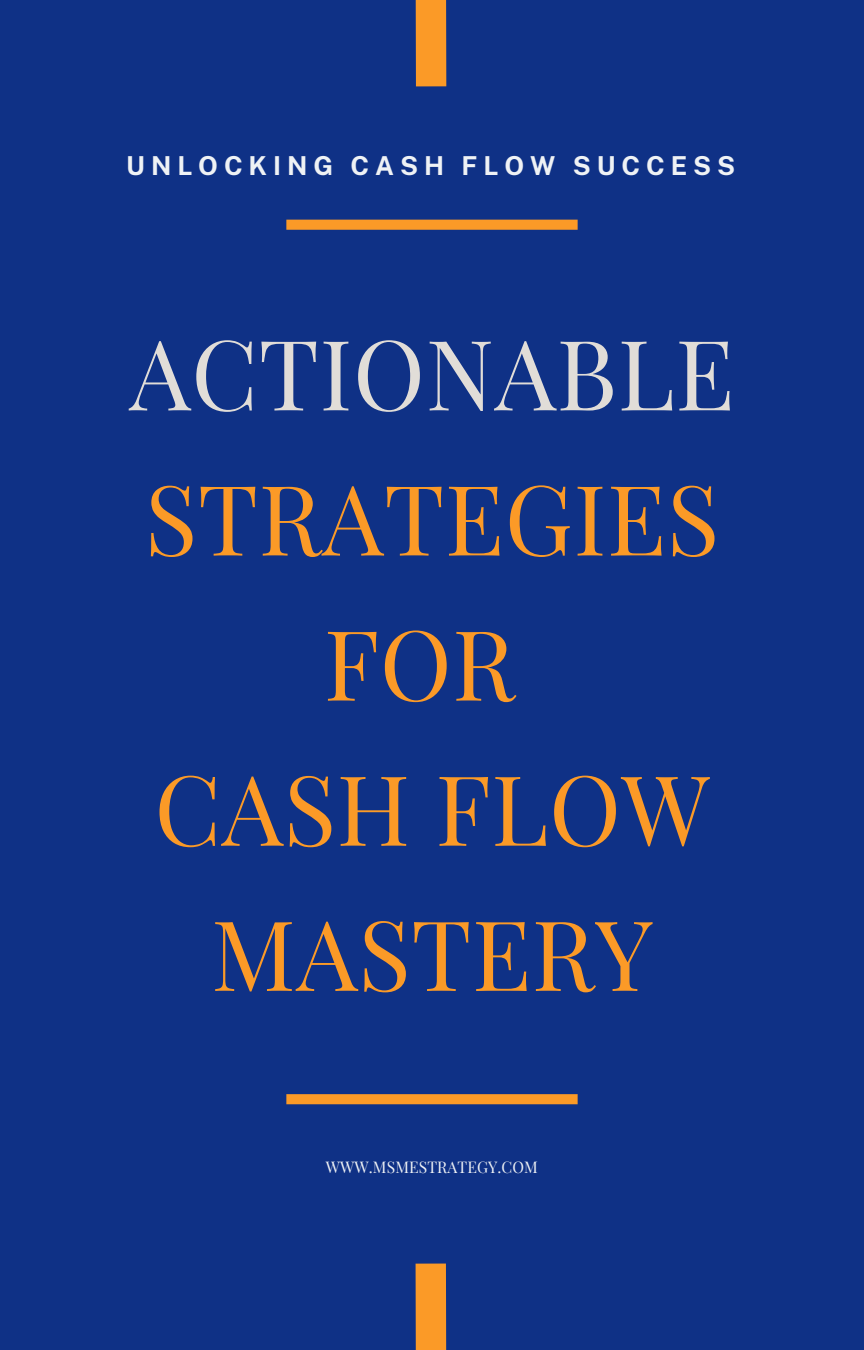
<style>
.page{position:relative;width:864px;height:1350px;background:#0f3186}
.page>*{position:absolute;margin:0;border:0;box-sizing:border-box;transform-origin:0 0}
.t1{font:97.42px/145.1px "Playfair Display";letter-spacing:.005em;color:#fb9a27;text-align:center}
.t2{font:700 26.1px "Public Sans";letter-spacing:.225em;color:#eff2f5}
.t3{font:15.75px "Playfair Display";letter-spacing:.005em;color:#eff2f5}
.s1{color:#e1ddd8}
</style>
<div class="page">
<div style="left:286px;top:1094px;width:292px;height:10px;background:#fb9a27"></div>
<div style="left:416px;top:0;width:30px;height:86px;background:#fb9a27"></div>
<div style="left:416px;top:1264px;width:30px;height:86px;background:#fb9a27"></div>
<div style="left:286px;top:220px;width:292px;height:10px;background:#fb9a27"></div>
<h2 class="t2" style="left:126px;top:151px;width:611px">UNLOCKING CASH FLOW SUCCESS</h2>
<h1 class="t1" style="left:129px;top:297px;width:607px"><span class="s1">ACTIONABLE<br></span>STRATEGIES<br>FOR<br>CASH FLOW<br>MASTERY</h1>
<p class="t3" style="left:326px;top:1156px;width:214px">WWW.MSMESTRATEGY.COM</p>
</div>
